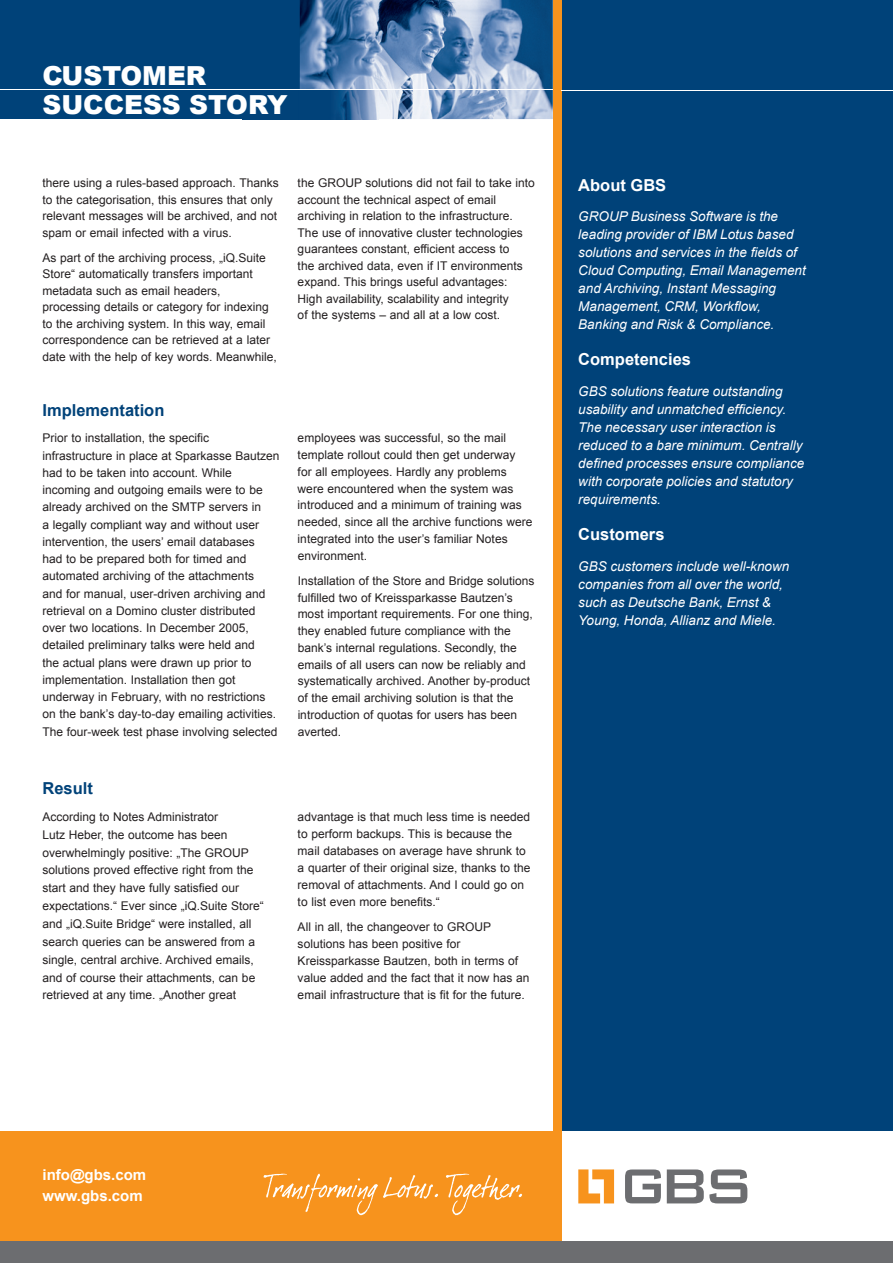
<style>
.page{position:relative;width:893px;height:1263px;background:#fff}
.page>*{position:absolute;margin:0;border:0;box-sizing:border-box;transform-origin:0 0}
.t1{font:900 26.25px/28.5px "Arial";color:#fff}
.t2{font:700 16.5px "Arial";color:#fff}
.t3{font:700 16.5px "Arial";color:#004279}
.t4{font:700 15px/21px "Arial";color:#fff}
.t5{font:italic 13.5px/18px "Arial";color:#fff}
.t6{font:12px/17.2px "Arial";color:#231f20}
</style>
<div class="page">
<div style="left:561px;top:0;width:332px;height:1131px;background:#004279"></div>
<div style="left:553px;top:0;width:8px;height:1131px;background:#f7931d"></div>
<hr style="left:561px;top:90px;width:332px;height:1px;background:#fff">
<div style="left:0;top:0;width:552px;height:119px;background:#004279"></div>
<img style="left:300px;top:0;width:253px;height:119px">
<img style="left:300px;top:90px;width:78px;height:29px">
<hr style="left:0;top:89px;width:553px;height:1px;background:#fff">
<div style="left:0;top:1131px;width:561px;height:111px;background:#f7931d"></div>
<div style="left:0;top:1242px;width:893px;height:21px;background:#6c6d70"></div>
<svg style="left:578px;top:1169px;width:36px;height:34px"></svg>
<svg style="left:625px;top:1169px;width:36px;height:34px"></svg>
<svg style="left:667px;top:1169px;width:80px;height:34px"></svg>
<svg style="left:264px;top:1174px;width:174px;height:41px"></svg>
<svg style="left:446px;top:1174px;width:76px;height:41px"></svg>
<h1 class="t1" style="left:43px;top:61px;width:247px">CUSTOMER<br>SUCCESS STORY</h1>
<p class="t6" style="left:43px;top:175px;width:238px;line-height:16.5px">there using a rules-based approach. Thanks to the categorisation, this ensures that only relevant messages will be archived, and not spam or email infected with a virus.</p>
<p class="t6" style="left:43px;top:249px;width:236px;line-height:16.5px">As part of the archiving process, „iQ.Suite Store“ automatically transfers important metadata such as email headers, processing details or category for indexing to the archiving system. In this way, email correspondence can be retrieved at a later date with the help of key words. Meanwhile,</p>
<h2 class="t3" style="left:43px;top:399px;width:123px">Implementation</h2>
<p class="t6" style="left:298px;top:175px;width:239px;line-height:16.5px">the GROUP solutions did not fail to take into account the technical aspect of email archiving in relation to the infrastructure.<br>The use of innovative cluster technologies guarantees constant, efficient access to<br>the archived data, even if IT environments expand. This brings useful advantages:<br>High availability, scalability and integrity<br>of the systems – and all at a low cost.</p>
<p class="t6" style="left:43px;top:430px;width:239px">Prior to installation, the specific infrastructure in place at Sparkasse Bautzen had to be taken into account. While incoming and outgoing emails were to be already archived on the SMTP servers in<br>a legally compliant way and without user intervention, the users’ email databases<br>had to be prepared both for timed and automated archiving of the attachments<br>and for manual, user-driven archiving and retrieval on a Domino cluster distributed over two locations. In December 2005, detailed preliminary talks were held and<br>the actual plans were drawn up prior to implementation. Installation then got underway in February, with no restrictions on the bank’s day-to-day emailing activities.<br>The four-week test phase involving selected</p>
<p class="t6" style="left:298px;top:430px;width:236px;line-height:16.8px">employees was successful, so the mail template rollout could then get underway<br>for all employees. Hardly any problems were encountered when the system was introduced and a minimum of training was needed, since all the archive functions were integrated into the user’s familiar Notes environment.</p>
<p class="t6" style="left:298px;top:572px;width:238px;line-height:16.8px">Installation of the Store and Bridge solutions fulfilled two of Kreissparkasse Bautzen’s most important requirements. For one thing, they enabled future compliance with the bank’s internal regulations. Secondly, the emails of all users can now be reliably and systematically archived. Another by-product of the email archiving solution is that the introduction of quotas for users has been averted.</p>
<h2 class="t3" style="left:43px;top:778px;width:52px">Result</h2>
<p class="t6" style="left:43px;top:808px;width:223px;line-height:17.9px">According to Notes Administrator<br>Lutz Heber, the outcome has been overwhelmingly positive: „The GROUP solutions proved effective right from the start and they have fully satisfied our expectations.“ Ever since „iQ.Suite Store“ and „iQ.Suite Bridge“ were installed, all search queries can be answered from a single, central archive. Archived emails, and of course their attachments, can be retrieved at any time. „Another great</p>
<p class="t6" style="left:298px;top:808px;width:234px">advantage is that much less time is needed to perform backups. This is because the mail databases on average have shrunk to a quarter of their original size, thanks to the removal of attachments. And I could go on to list even more benefits.“</p>
<p class="t6" style="left:298px;top:919px;width:233px">All in all, the changeover to GROUP solutions has been positive for Kreissparkasse Bautzen, both in terms of value added and the fact that it now has an email infrastructure that is fit for the future.</p>
<h2 class="t2" style="left:578px;top:174px;width:89px">About GBS</h2>
<p class="t5" style="left:578px;top:208px;width:229px">GROUP Business Software is the leading provider of IBM Lotus based solutions and services in the fields of Cloud Computing, Email Management and Archiving, Instant Messaging Management, CRM, Workflow, Banking and Risk &amp; Compliance.</p>
<h2 class="t2" style="left:578px;top:349px;width:114px">Competencies</h2>
<p class="t5" style="left:578px;top:383px;width:228px">GBS solutions feature out standing usability and unmatched efficiency.<br>The necessary user interaction is reduced to a bare minimum. Centrally defined processes ensure compliance with corporate policies and statutory requirements.</p>
<h2 class="t2" style="left:578px;top:523px;width:88px">Customers</h2>
<p class="t5" style="left:578px;top:557px;width:213px">GBS customers include well-known companies from all over the world, such as Deutsche Bank, Ernst &amp;<br>Young, Honda, Allianz and Miele.</p>
<p class="t4" style="left:43px;top:1165px;width:105px">info@gbs.com www.gbs.com</p>
</div>
